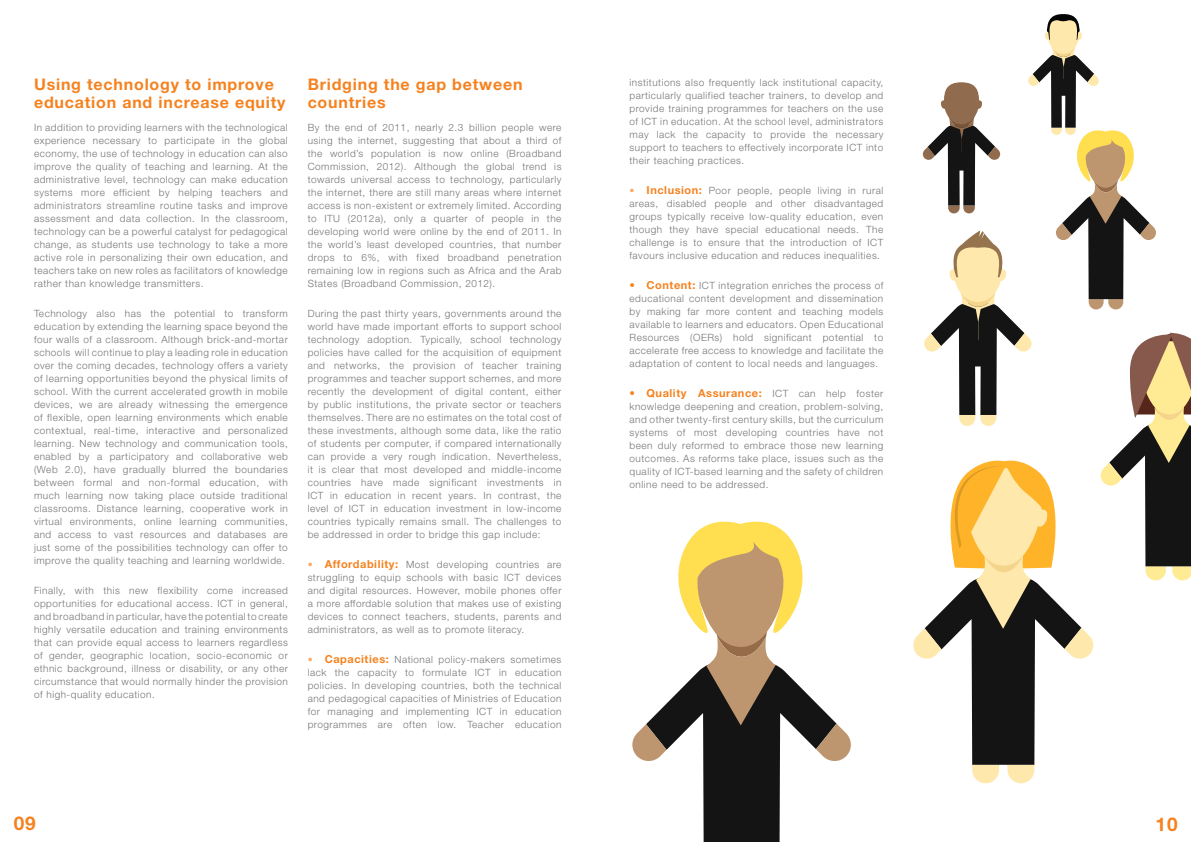
<style>
.page{position:relative;width:1191px;height:842px;background:#fff}
.page>*{position:absolute;margin:0;border:0;box-sizing:border-box;transform-origin:0 0}
.t1{font:700 19px "Helvetica Neue LT Std";color:#f5821f}
.t2{font:700 16px/18px "Helvetica Neue LT Std";letter-spacing:.05em;color:#f5821f}
.t3{font:700 11px "Helvetica Neue LT Std";letter-spacing:.05em;color:#f5821f}
.t4{font:300 10px/13px "Helvetica Neue LT Std";letter-spacing:.05em;color:#747578;text-align:justify}
.s1{color:#faa865}
.s2{font-weight:700;font-size:11px;color:#f5821f}
.s3{font-weight:300;font-size:10px;color:#747578}
</style>
<div class="page">
<svg style="left:913px;top:14px;width:278px;height:769px"></svg>
<svg style="left:632px;top:521px;width:219px;height:321px"></svg>
<h2 class="t2" style="left:34px;top:75px;width:253px">Using technology to improve education and increase equity</h2>
<p class="t4" style="left:34px;top:121px;width:255px">In addition to providing learners with the technological experience necessary to participate in the global economy, the use of technology in education can also improve the quality of teaching and learning. At the administrative level, technology can make education systems more efficient by helping teachers and administrators streamline routine tasks and improve assessment and data collection. In the classroom, technology can be a powerful catalyst for pedagogical change, as students use technology to take a more active role in personalizing their own education, and teachers take on new roles as facilitators of knowledge rather than knowledge transmitters.</p>
<p class="t4" style="left:34px;top:307px;width:255px">Technology also has the potential to transform education by extending the learning space beyond the four walls of a classroom. Although brick-and-mortar schools will continue to play a leading role in education over the coming decades, technology offers a variety of learning opportunities beyond the physical limits of school. With the current accelerated growth in mobile devices, we are already witnessing the emergence of flexible, open learning environments which enable contextual, real-time, interactive and personalized learning. New technology and communication tools, enabled by a participatory and collaborative web (Web 2.0), have gradually blurred the boundaries between formal and non-formal education, with much learning now taking place outside traditional classrooms. Distance learning, cooperative work in virtual environments, online learning communities, and access to vast resources and databases are just some of the possibilities technology can offer to improve the quality teaching and learning worldwide.</p>
<p class="t4" style="left:34px;top:584px;width:255px">Finally, with this new flexibility come increased opportunities for educational access. ICT in general, and broadband in particular, have the potential to create highly versatile education and training environments that can provide equal access to learners regardless of gender, geographic location, socio-economic or ethnic background, illness or disability, or any other circumstance that would normally hinder the provision of high-quality education.</p>
<h2 class="t2" style="left:308px;top:75px;width:216px">Bridging the gap between countries</h2>
<p class="t4" style="left:308px;top:121px;width:255px">By the end of 2011, nearly 2.3 billion people were using the internet, suggesting that about a third of the world’s population is now online (Broadband Commission, 2012). Although the global trend is towards universal access to technology, particularly the internet, there are still many areas where internet access is non-existent or extremely limited. According to ITU (2012a), only a quarter of people in the developing world were online by the end of 2011. In the world’s least developed countries, that number drops to 6%, with fixed broadband penetration remaining low in regions such as Africa and the Arab States (Broadband Commission, 2012).</p>
<p class="t4" style="left:308px;top:307px;width:255px">During the past thirty years, governments around the world have made important efforts to support school technology adoption. Typically, school technology policies have called for the acquisition of equipment and networks, the provision of teacher training programmes and teacher support schemes, and more recently the development of digital content, either by public institutions, the private sector or teachers themselves. There are no estimates on the total cost of these investments, although some data, like the ratio of students per computer, if compared internationally can provide a very rough indication. Nevertheless, it is clear that most developed and middle-income countries have made significant investments in ICT in education in recent years. In contrast, the level of ICT in education investment in low-income countries typically remains small. The challenges to be addressed in order to bridge this gap include:</p>
<p class="t4" style="left:308px;top:558px;width:255px"><span class="s1">•</span> <span class="s2">Affordability:</span> Most developing countries are struggling to equip schools with basic ICT devices and digital resources. However, mobile phones offer a more affordable solution that makes use of existing devices to connect teachers, students, parents and administrators, as well as to promote literacy.</p>
<p class="t4" style="left:308px;top:653px;width:255px"><span class="s1">•</span> <span class="s2">Capacities:</span> National policy-makers sometimes lack the capacity to formulate ICT in education policies. In developing countries, both the technical and pedagogical capacities of Ministries of Education for managing and implementing ICT in education programmes are often low. Teacher education</p>
<p class="t4" style="left:629px;top:75px;width:255px">institutions also frequently lack institutional capacity, particularly qualified teacher trainers, to develop and provide training programmes for teachers on the use of ICT in education. At the school level, administrators may lack the capacity to provide the necessary support to teachers to effectively incorporate ICT into their teaching practices.</p>
<p class="t4" style="left:629px;top:183px;width:255px"><span class="s1">•</span> <span class="s2">Inclusion:</span> Poor people, people living in rural areas, disabled people and other disadvantaged groups typically receive low-quality education, even though they have special educational needs. The challenge is to ensure that the introduction of ICT favours inclusive education and reduces inequalities.</p>
<p class="t4" style="left:629px;top:278px;width:255px"><span class="s2">• Content:</span> ICT integration enriches the process of educational content development and dissemination by making far more content and teaching models available to learners and educators. Open Educational Resources (OERs) hold significant potential to accelerate free access to knowledge and facilitate the adaptation of content to local needs and languages.</p>
<p class="t3" style="left:629px;top:386px;width:255px">• Quality Assurance: <span class="s3">ICT can help foster</span></p>
<p class="t4" style="left:629px;top:399px;width:255px">knowledge deepening and creation, problem-solving, and other twenty-first century skills, but the curriculum systems of most developing countries have not been duly reformed to embrace those new learning outcomes. As reforms take place, issues such as the quality of ICT-based learning and the safety of children online need to be addressed.</p>
<h1 class="t1" style="left:14px;top:812px;width:24px">09</h1>
<h1 class="t1" style="left:1155px;top:812px;width:24px">10</h1>
</div>
